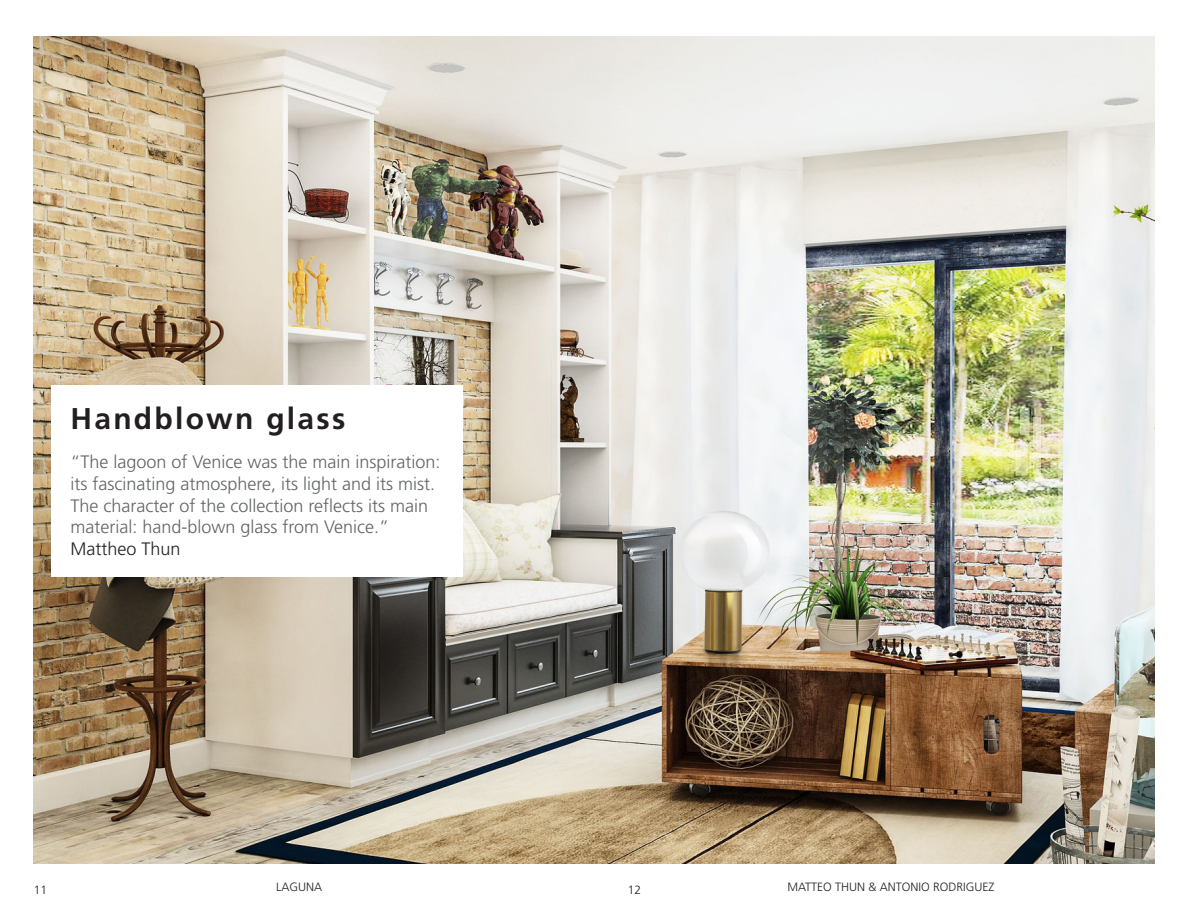
<style>
.page{position:relative;width:1188px;height:918px;background:#fff}
.page>*{position:absolute;margin:0;border:0;box-sizing:border-box;transform-origin:0 0}
.t1{font:700 30px "Frutiger";letter-spacing:.075em;color:#231f20}
.t2{font:300 18px/21.6px "Frutiger";color:#626465}
.t3{font:300 18px "Frutiger";color:#231f20}
.t4{font:300 12px "Frutiger";color:#231f20}
</style>
<div class="page">
<img style="left:34px;top:36px;width:1120px;height:828px">
<div style="left:52px;top:385px;width:411px;height:191px;background:#fff"></div>
<p class="t1" style="left:70px;top:401px;width:276px">Handblown glass</p>
<p class="t2" style="left:70px;top:452px;width:372px">“The lagoon of Venice was the main inspiration: its fascinating atmosphere, its light and its mist.<br>The character of the collection reflects its main material: hand-blown glass from Venice.”</p>
<p class="t3" style="left:70px;top:538px;width:112px">Mattheo Thun</p>
<p class="t4" style="left:34px;top:883px;width:15px">11</p>
<p class="t4" style="left:276px;top:880px;width:48px">LAGUNA</p>
<p class="t4" style="left:628px;top:883px;width:15px">12</p>
<p class="t4" style="left:787px;top:880px;width:209px">MATTEO THUN &amp; ANTONIO RODRIGUEZ</p>
</div>
